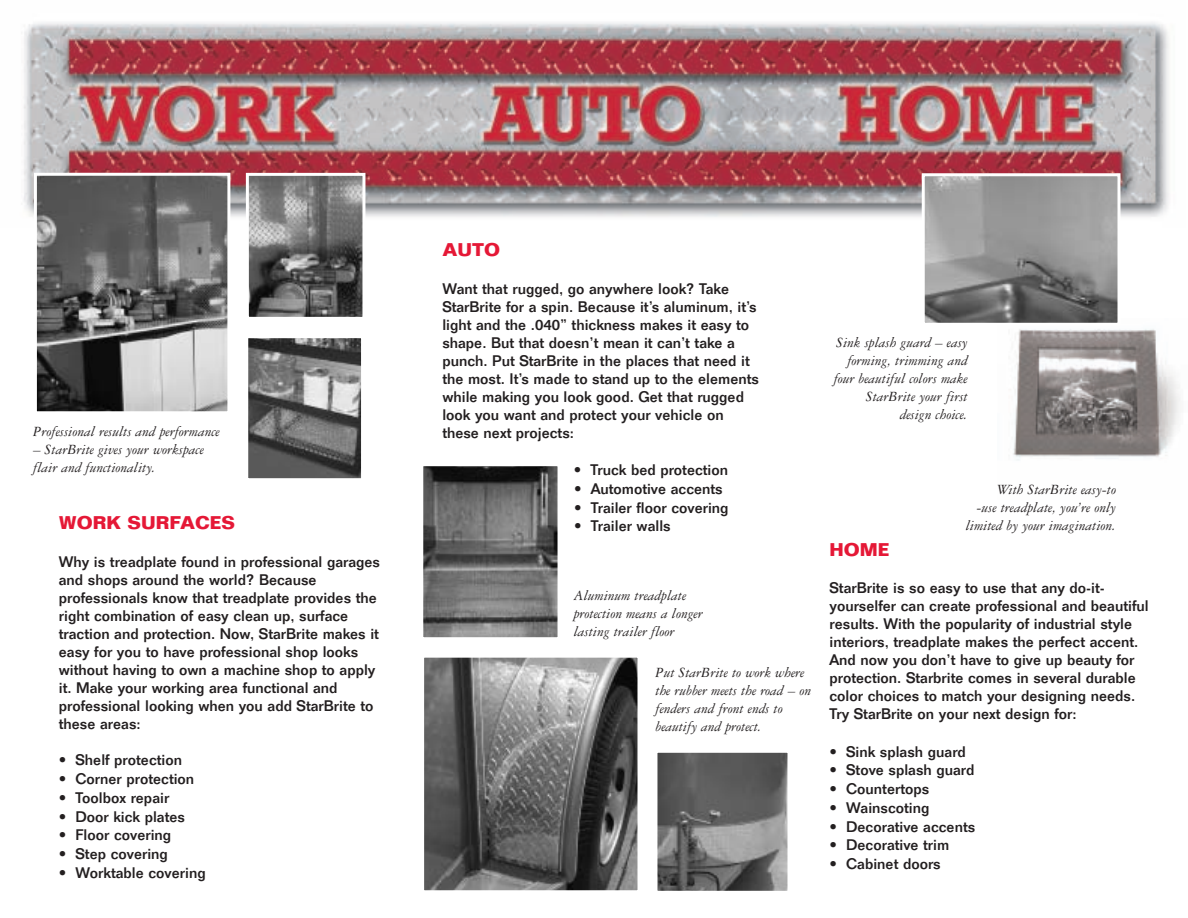
<style>
.page{position:relative;width:1188px;height:918px;background:#fff}
.page>*{position:absolute;margin:0;border:0;box-sizing:border-box;transform-origin:0 0}
.t1{font:700 18px "Folio";color:#e51836}
.t2{font:500 15px/18px "Folio";color:#231f20}
.t3{font:15px/18px "Garamond Three Italic Os F";color:#231f20}
</style>
<div class="page">
<img style="left:1013px;top:329px;width:167px;height:132px">
<img style="left:23px;top:22px;width:1146px;height:195px">
<img style="left:38px;top:177px;width:188px;height:233px">
<div style="left:34px;top:173px;width:196px;height:241px;border:3px solid #fff"></div>
<img style="left:926px;top:177px;width:190px;height:145px">
<div style="left:922px;top:173px;width:198px;height:153px;border:3px solid #fff"></div>
<img style="left:424px;top:467px;width:133px;height:169px">
<div style="left:420px;top:463px;width:141px;height:177px;border:3px solid #fff"></div>
<img style="left:250px;top:177px;width:111px;height:139px">
<div style="left:246px;top:173px;width:119px;height:147px;border:3px solid #fff"></div>
<img style="left:425px;top:659px;width:211px;height:230px">
<div style="left:421px;top:655px;width:219px;height:238px;border:3px solid #fff"></div>
<img style="left:249px;top:339px;width:111px;height:138px">
<div style="left:245px;top:335px;width:119px;height:146px;border:3px solid #fff"></div>
<img style="left:658px;top:754px;width:128px;height:136px">
<div style="left:654px;top:750px;width:136px;height:144px;border:3px solid #fff"></div>
<p class="t3" style="left:33px;top:424px;width:188px">Professional results and performance</p>
<p class="t3" style="left:33px;top:442px;width:172px">– StarBrite gives your workspace flair and functionality.</p>
<p class="t1" style="left:59px;top:516px;width:178px">WORK SURFACES</p>
<p class="t2" style="left:59px;top:554px;width:323px">Why is treadplate found in professional garages and shops around the world? Because professionals know that treadplate provides the right combination of easy clean up, surface traction and protection. Now, StarBrite makes it easy for you to have professional shop looks without having to own a machine shop to apply it. Make your working area functional and professional looking when you add StarBrite to these areas:</p>
<p class="t2" style="left:59px;top:753px;width:125px">• Shelf protection</p>
<p class="t2" style="left:59px;top:771px;width:137px">• Corner protection</p>
<p class="t2" style="left:59px;top:790px;width:112px">• Toolbox repair</p>
<p class="t2" style="left:59px;top:809px;width:128px">• Door kick plates</p>
<p class="t2" style="left:59px;top:828px;width:114px">• Floor covering</p>
<p class="t2" style="left:59px;top:846px;width:111px">• Step covering</p>
<p class="t2" style="left:59px;top:865px;width:148px">• Worktable covering</p>
<p class="t1" style="left:442px;top:243px;width:59px">AUTO</p>
<p class="t2" style="left:442px;top:281px;width:318px">Want that rugged, go anywhere look? Take StarBrite for a spin. Because it’s aluminum, it’s light and the .040” thickness makes it easy to shape. But that doesn’t mean it can’t take a punch. Put StarBrite in the places that need it the most. It’s made to stand up to the elements while making you look good. Get that rugged look you want and protect your vehicle on these next projects:</p>
<p class="t2" style="left:574px;top:462px;width:156px">• Truck bed protection</p>
<p class="t2" style="left:574px;top:481px;width:150px">• Automotive accents</p>
<p class="t2" style="left:574px;top:500px;width:156px">• Trailer floor covering</p>
<p class="t2" style="left:574px;top:519px;width:98px">• Trailer walls</p>
<p class="t3" style="left:574px;top:587px;width:131px">Aluminum treadplate protection means a longer lasting trailer floor</p>
<p class="t3" style="left:656px;top:665px;width:157px">Put StarBrite to work where the rubber meets the road – on fenders and front ends to beautify and protect.</p>
<p class="t3" style="left:834px;top:334px;width:136px;text-align:right">Sink splash guard – easy forming, trimming and four beautiful colors make<br>StarBrite your first design choice.</p>
<p class="t3" style="left:966px;top:482px;width:152px;text-align:right">With StarBrite easy-to<br>-use treadplate, you’re only limited by your imagination.</p>
<p class="t1" style="left:830px;top:543px;width:61px">HOME</p>
<p class="t2" style="left:830px;top:580px;width:321px">StarBrite is so easy to use that any do-it&shy;yourselfer can create professional and beautiful results. With the popularity of industrial style interiors, treadplate makes the perfect accent.<br>And now you don’t have to give up beauty for protection. Starbrite comes in several durable color choices to match your designing needs.<br>Try StarBrite on your next design for:</p>
<p class="t2" style="left:830px;top:744px;width:138px">• Sink splash guard</p>
<p class="t2" style="left:830px;top:763px;width:147px">• Stove splash guard</p>
<p class="t2" style="left:830px;top:781px;width:101px">• Countertops</p>
<p class="t2" style="left:830px;top:800px;width:102px">• Wainscoting</p>
<p class="t2" style="left:830px;top:819px;width:147px">• Decorative accents</p>
<p class="t2" style="left:830px;top:838px;width:121px">• Decorative trim</p>
<p class="t2" style="left:830px;top:856px;width:113px">• Cabinet doors</p>
</div>
